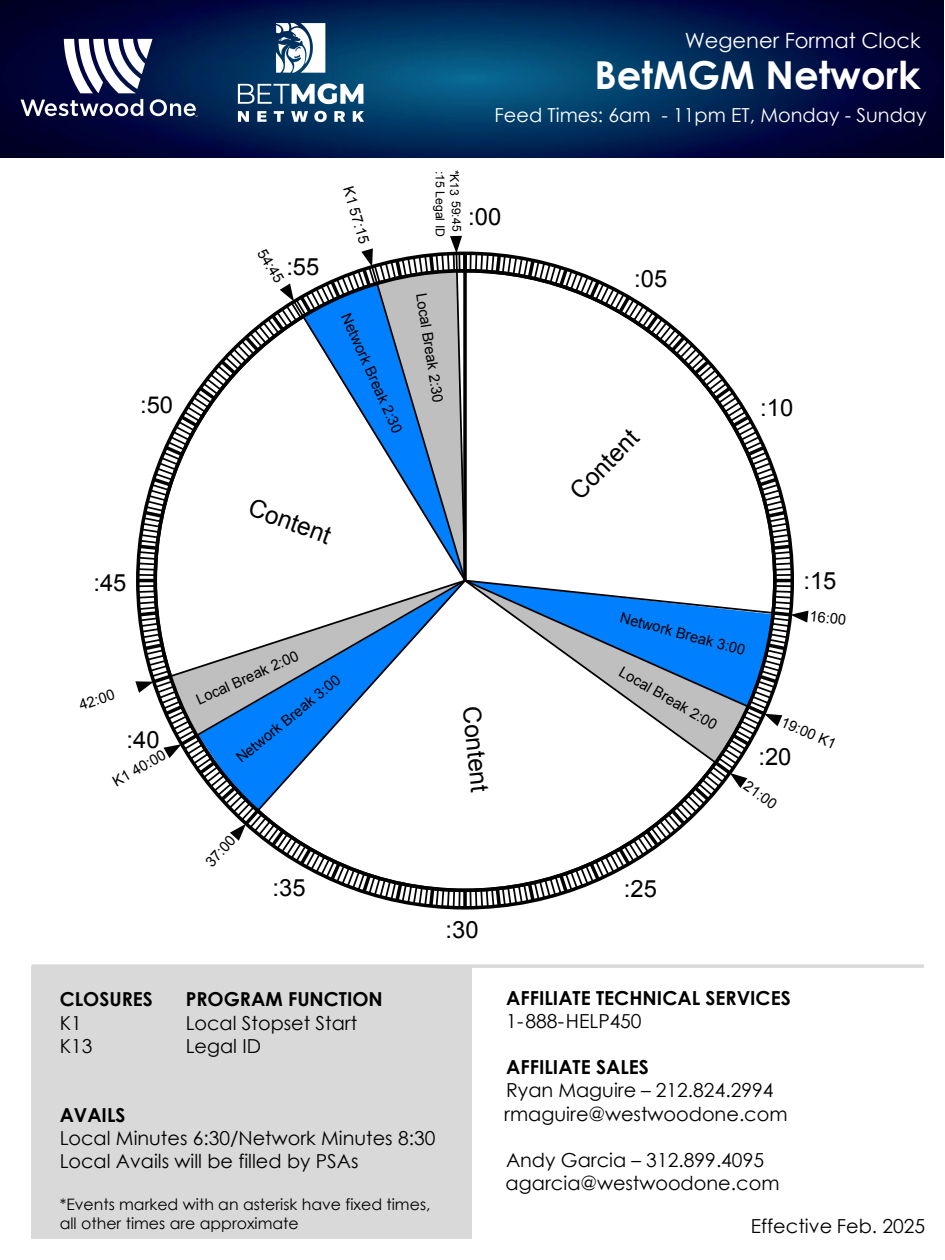
<style>
.page{position:relative;width:945px;height:1260px;background:#fff}
.page>*{position:absolute;margin:0;border:0;box-sizing:border-box;transform-origin:0 0}
.t1{font:700 38.5px "Century Gothic";color:#fff}
.t2{font:24.5px "Arial";color:#000}
.t3{font:23.8px "Arial";color:#000}
.t4{font:23.28px "Arial";color:#000}
.t5{font:21px "Century Gothic";color:#fff}
.t6{font:19.43px "Century Gothic";color:#000}
.t7{font:19.25px/23.1px "Century Gothic";color:#000}
.t8{font:700 19.25px "Century Gothic";color:#000}
.t9{font:19.25px "Century Gothic";color:#fff}
.t10{font:15.75px/18.9px "Century Gothic";color:#000}
.t11{font:14.7px "Arial";color:#000}
.t12{font:12.25px "Arial";color:#000}
</style>
<div class="page">
<div style="left:32px;top:966px;width:440px;height:273px;background:#d9d9d9"></div>
<svg style="left:32px;top:964px;width:892px;height:4px;fill:#d9d9d9"></svg>
<img style="left:0;top:0;width:943px;height:157px">
<svg style="left:64px;top:39px;width:87px;height:54px"></svg>
<svg style="left:21px;top:99px;width:122px;height:17px"></svg>
<svg style="left:150px;top:99px;width:1px;height:18px"></svg>
<img style="left:151px;top:10px;width:300px;height:126px">
<svg style="left:136px;top:479px;width:658px;height:429px"></svg>
<div style="left:154px;top:269px;width:623px;height:623px;background:#fff;border:4px solid #000;border-radius:50%"></div>
<svg style="left:198px;top:747px;width:46px;height:64px"></svg>
<svg style="left:135px;top:681px;width:19px;height:12px"></svg>
<svg style="left:164px;top:744px;width:18px;height:14px"></svg>
<svg style="left:230px;top:824px;width:16px;height:17px"></svg>
<svg style="left:730px;top:773px;width:17px;height:15px"></svg>
<svg style="left:790px;top:611px;width:18px;height:12px"></svg>
<svg style="left:171px;top:236px;width:611px;height:499px"></svg>
<svg style="left:152px;top:252px;width:27px;height:432px"></svg>
<svg style="left:179px;top:252px;width:65px;height:495px"></svg>
<svg style="left:244px;top:252px;width:219px;height:574px"></svg>
<svg style="left:463px;top:716px;width:269px;height:59px"></svg>
<svg style="left:463px;top:617px;width:303px;height:99px"></svg>
<svg style="left:463px;top:252px;width:329px;height:365px"></svg>
<svg style="left:463px;top:253px;width:4px;height:328px"></svg>
<p class="t4" style="left:140px;top:390px;width:35px">:50</p>
<p class="t3" style="left:93px;top:567px;width:35px">:45</p>
<p class="t11" style="left:76px;top:696px;width:38px;rotate:-18deg">42:00</p>
<p class="t3" style="left:127px;top:724px;width:35px">:40</p>
<p class="t11" style="left:109px;top:774px;width:60px;rotate:-30deg">K1 40:00</p>
<p class="t5" style="left:692px;top:22px;width:231px">Wegener format clock</p>
<h1 class="t1" style="left:595px;top:46px;width:327px">BetMGM Network</h1>
<p class="t9" style="left:495px;top:102px;width:433px">Feed Times: 6am - 11pm ET, Monday - Sunday</p>
<p class="t5" style="left:685px;top:26px;width:237px">Wegener Format Clock</p>
<p class="t11" style="left:270px;top:245px;width:38px;rotate:59deg">54:45</p>
<p class="t3" style="left:286px;top:251px;width:35px">:55</p>
<p class="t11" style="left:357px;top:184px;width:60px;rotate:73deg">K1 57:15</p>
<p class="t11" style="left:354px;top:310px;width:131px;rotate:66deg">Network Break 2:30</p>
<p class="t2" style="left:255px;top:492px;width:87px;rotate:20deg">Content</p>
<p class="t11" style="left:193px;top:691px;width:112px;rotate:-24deg">Local Break 2:00</p>
<p class="t11" style="left:232px;top:752px;width:131px;rotate:-39deg">Network Break 3:00</p>
<p class="t11" style="left:201px;top:859px;width:38px;rotate:-48deg">37:00</p>
<p class="t3" style="left:273px;top:872px;width:35px">:35</p>
<p class="t12" style="left:448px;top:171px;width:68px;rotate:90deg">:15 Legal ID</p>
<p class="t12" style="left:463px;top:170px;width:28px;rotate:90deg">*K13</p>
<p class="t12" style="left:464px;top:200px;width:32px;rotate:88deg">59:45</p>
<p class="t3" style="left:468px;top:201px;width:35px">:00</p>
<p class="t11" style="left:431px;top:291px;width:112px;rotate:81deg">Local Break 2:30</p>
<p class="t3" style="left:634px;top:263px;width:35px">:05</p>
<p class="t2" style="left:563px;top:484px;width:87px;rotate:-46deg">Content</p>
<p class="t3" style="left:760px;top:392px;width:35px">:10</p>
<p class="t11" style="left:623px;top:608px;width:131px;rotate:15deg">Network Break 3:00</p>
<p class="t3" style="left:803px;top:565px;width:35px">:15</p>
<p class="t11" style="left:811px;top:607px;width:38px;rotate:6deg">16:00</p>
<p class="t11" style="left:625px;top:662px;width:112px;rotate:30deg">Local Break 2:00</p>
<p class="t2" style="left:487px;top:705px;width:87px;rotate:84deg">Content</p>
<p class="t11" style="left:786px;top:712px;width:60px;rotate:24deg">19:00 K1</p>
<p class="t3" style="left:758px;top:741px;width:35px">:20</p>
<p class="t11" style="left:751px;top:776px;width:38px;rotate:36deg">21:00</p>
<p class="t3" style="left:446px;top:914px;width:35px">:30</p>
<p class="t3" style="left:624px;top:873px;width:35px">:25</p>
<p class="t8" style="left:60px;top:985px;width:95px">CLOSURES</p>
<p class="t7" style="left:60px;top:1011px;width:34px">K1<br>K13</p>
<p class="t8" style="left:186px;top:985px;width:199px">PROGRAM FUNCTION</p>
<p class="t7" style="left:186px;top:1011px;width:173px">Local Stopset Start<br>Legal ID</p>
<p class="t8" style="left:60px;top:1100px;width:67px">AVAILS</p>
<p class="t7" style="left:60px;top:1126px;width:377px">Local Minutes 6:30/Network Minutes 8:30<br>Local Avails will be filled by PSAs</p>
<p class="t10" style="left:60px;top:1195px;width:372px">*Events marked with an asterisk have fixed times, all other times are approximate</p>
<p class="t8" style="left:506px;top:983px;width:286px">AFFILIATE TECHNICAL SERVICES</p>
<p class="t7" style="left:506px;top:1009px;width:137px">1-888-HELP450</p>
<p class="t8" style="left:506px;top:1053px;width:144px">AFFILIATE SALES</p>
<p class="t7" style="left:506px;top:1079px;width:269px">Ryan Maguire – 212.824.2994</p>
<p class="t6" style="left:504px;top:1100px;width:285px">rmaguire@westwoodone.com</p>
<p class="t7" style="left:506px;top:1148px;width:275px">Andy Garcia – 312.899.4095 agarcia@westwoodone.com</p>
<p class="t7" style="left:751px;top:1215px;width:176px">Effective Feb. 2025</p>
</div>
